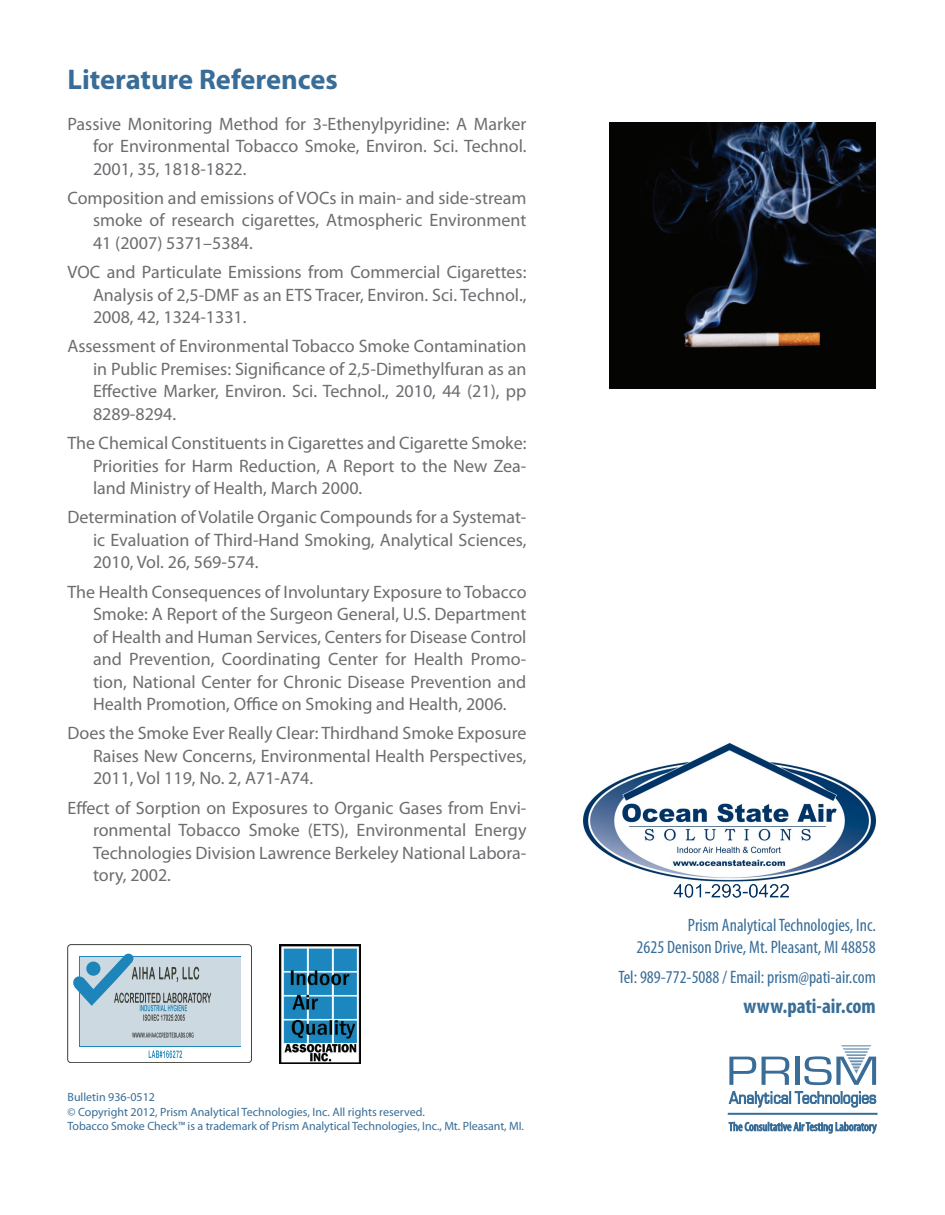
<style>
.page{position:relative;width:945px;height:1215px;background:#fff}
.page>*{position:absolute;margin:0;border:0;box-sizing:border-box;transform-origin:0 0}
.t1{font:700 28.5px "Myriad Pro";color:#396d97}
.t2{font:700 condensed 21px "Myriad Pro";color:#396d97}
.t3{font:18px/22.5px "Myriad Pro";color:#6c6d70;text-align:justify}
.t4{font:condensed 18px/22.5px "Myriad Pro";color:#396d97;text-align:right}
.t5{font:12px/14.4px "Myriad Pro";letter-spacing:-.005em;color:#396d97}
</style>
<div class="page">
<div style="left:728px;top:1113px;width:149px;height:1px;border:1px solid #396d97"></div>
<svg style="left:729px;top:1057px;width:27px;height:28px"></svg>
<svg style="left:762px;top:1057px;width:27px;height:28px"></svg>
<hr style="left:795px;top:1057px;width:4px;height:28px;background:#396d97">
<svg style="left:729px;top:1091px;width:147px;height:16px"></svg>
<svg style="left:804px;top:1046px;width:72px;height:39px"></svg>
<svg style="left:729px;top:1122px;width:147px;height:11px"></svg>
<div style="left:80px;top:957px;width:160px;height:89px;background:#cdd9e1"></div>
<div style="left:68px;top:944px;width:184px;height:119px;border:1px solid #3d3f37;border-radius:3px"></div>
<svg style="left:132px;top:1033px;width:62px;height:5px"></svg>
<svg style="left:69px;top:951px;width:142px;height:70px"></svg>
<svg style="left:149px;top:1050px;width:33px;height:8px"></svg>
<img style="left:279px;top:944px;width:81px;height:120px">
<img style="left:609px;top:123px;width:267px;height:265px">
<img style="left:584px;top:743px;width:292px;height:155px">
<h1 class="t1" style="left:68px;top:61px;width:272px">Literature References</h1>
<p class="t3" style="left:93px;top:112px;width:435px;text-indent:-26px">Passive Monitoring Method for 3-Ethenylpyridine: A Marker for Environmental Tobacco Smoke, Environ. Sci. Technol.<br>2001, 35, 1818-1822.</p>
<p class="t3" style="left:93px;top:186px;width:435px;text-indent:-26px">Composition and emissions of VOCs in main- and side-stream smoke of research cigarettes, Atmospheric Environment 41 (2007) 5371–5384.</p>
<p class="t3" style="left:93px;top:261px;width:435px;text-indent:-26px">VOC and Particulate Emissions from Commercial Cigarettes:<br>Analysis of 2,5-DMF as an ETS Tracer, Environ. Sci. Technol., 2008, 42, 1324-1331.</p>
<p class="t3" style="left:93px;top:335px;width:435px;text-indent:-26px">Assessment of Environmental Tobacco Smoke Contamination in Public Premises: Significance of 2,5-Dimethylfuran as an Effective Marker, Environ. Sci. Technol., 2010, 44 (21), pp 8289-8294.</p>
<p class="t3" style="left:93px;top:432px;width:435px;text-indent:-26px">The Chemical Constituents in Cigarettes and Cigarette Smoke:<br>Priorities for Harm Reduction, A Report to the New Zea&shy;land Ministry of Health, March 2000.</p>
<p class="t3" style="left:93px;top:506px;width:435px;text-indent:-26px">Determination of Volatile Organic Compounds for a Systemat&shy;ic Evaluation of Third-Hand Smoking, Analytical Sciences, 2010, Vol. 26, 569-574.</p>
<p class="t3" style="left:93px;top:580px;width:435px;text-indent:-26px">The Health Consequences of Involuntary Exposure to Tobacco Smoke: A Report of the Surgeon General, U.S. Department of Health and Human Services, Centers for Disease Control and Prevention, Coordinating Center for Health Promo&shy;tion, National Center for Chronic Disease Prevention and Health Promotion, Office on Smoking and Health, 2006.</p>
<p class="t3" style="left:93px;top:722px;width:435px;text-indent:-26px">Does the Smoke Ever Really Clear: Thirdhand Smoke Exposure Raises New Concerns, Environmental Health Perspectives, 2011, Vol 119, No. 2, A71-A74.</p>
<p class="t3" style="left:93px;top:796px;width:435px;text-indent:-26px">Effect of Sorption on Exposures to Organic Gases from Envi&shy;ronmental Tobacco Smoke (ETS), Environmental Energy Technologies Division Lawrence Berkeley National Labora&shy;tory, 2002.</p>
<p class="t5" style="left:68px;top:1090px;width:458px">Bulletin 936-0512<br>© Copyright 2012, Prism Analytical Technologies, Inc. All rights reserved.<br>Tobacco Smoke Check™ is a trademark of Prism Analytical Technologies, Inc., Mt. Pleasant, MI.</p>
<p class="t4" style="left:637px;top:914px;width:241px">Prism Analytical Technologies, Inc.<br>2625 Denison Drive, Mt. Pleasant, MI 48858</p>
<p class="t4" style="left:618px;top:966px;width:259px">Tel: 989-772-5088 / Email: prism@pati-air.com</p>
<p class="t2" style="left:743px;top:993px;width:134px">www.pati-air.com</p>
</div>
